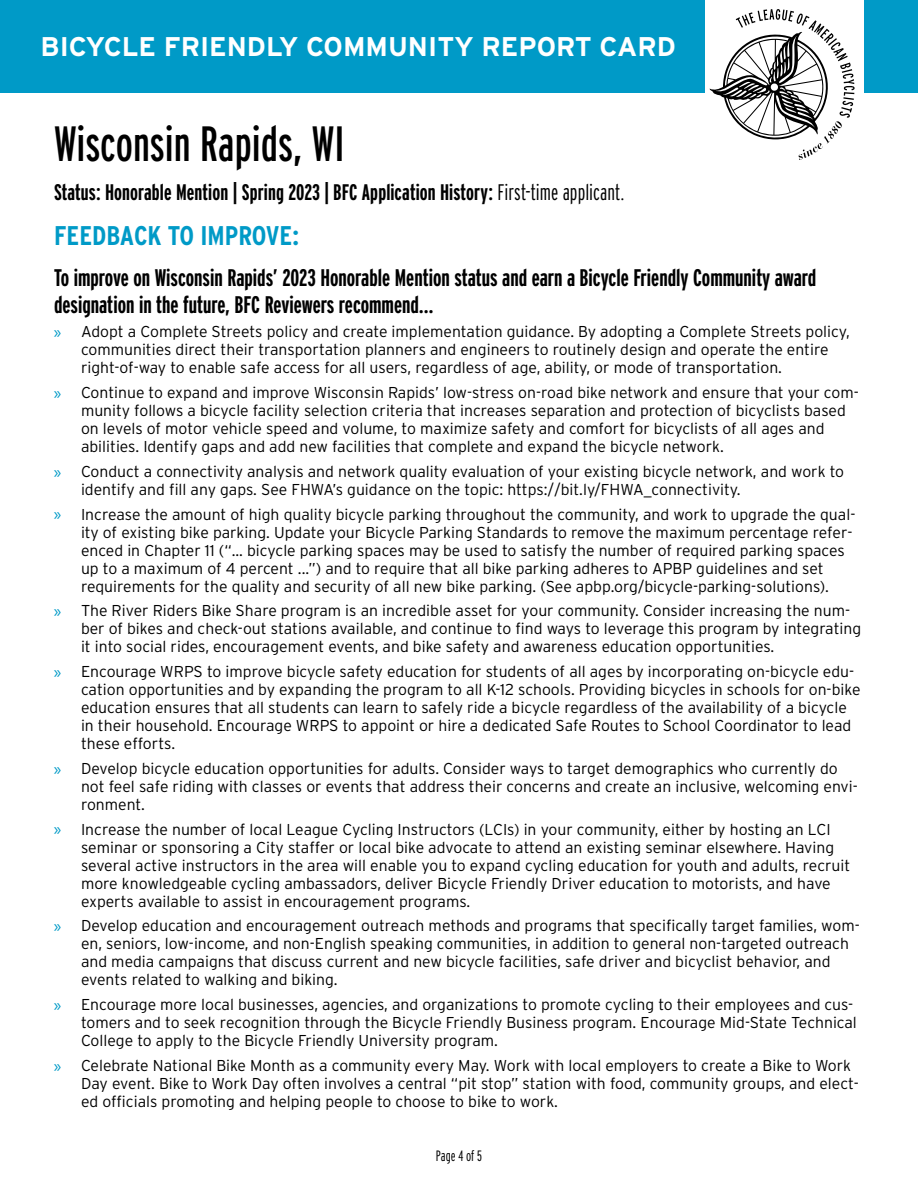
<style>
.page{position:relative;width:918px;height:1188px;background:#fff}
.page>*{position:absolute;margin:0;border:0;box-sizing:border-box;transform-origin:0 0}
.t1{font:extra-condensed 49.5px "Interstate";color:#000}
.t2{font:700 27px "Interstate";color:#fff}
.t3{font:700 27px "Interstate Condensed";color:#009ac7}
.t4{font:700 extra-condensed 24px/27px "Interstate";color:#000}
.t5{font:700 22.5px "Interstate Compressed";letter-spacing:.005em;color:#000}
.t6{font:300 15.75px/18px "Interstate";color:#000}
.t7{font:300 extra-condensed 15px "Interstate";color:#000}
.s1{font-weight:300}
.s2{font-family:"Myriad Pro";font-weight:400;font-size:18px;color:#009ac7}
</style>
<div class="page">
<div style="left:0;top:0;width:918px;height:93px;background:#009ac7"></div>
<div style="left:705px;top:0;width:159px;height:162px;background:#fff"></div>
<svg style="left:709px;top:9px;width:146px;height:151px"></svg>
<h2 class="t2" style="left:40px;top:32px;width:637px">BICYCLE FRIENDLY COMMUNITY REPORT CARD</h2>
<h1 class="t1" style="left:54px;top:114px;width:292px">Wisconsin Rapids, WI</h1>
<h3 class="t5" style="left:54px;top:180px;width:572px">Status: Honorable Mention | Spring 2023 | BFC Application History: <span class="s1">First-time applicant.</span></h3>
<h2 class="t3" style="left:54px;top:221px;width:247px">FEEDBACK TO IMPROVE:</h2>
<h3 class="t4" style="left:54px;top:264px;width:764px">To improve on Wisconsin Rapids’ 2023 Honorable Mention status and earn a Bicycle Friendly Community award designation in the future, BFC Reviewers recommend…</h3>
<p class="t6" style="left:81px;top:323px;width:770px;text-indent:-27px"><span class="s2">»</span> Adopt a Complete Streets policy and create implementation guidance. By adopting a Complete Streets policy, communities direct their transportation planners and engineers to routinely design and operate the entire right-of-way to enable safe access for all users, regardless of age, ability, or mode of transportation.</p>
<p class="t6" style="left:81px;top:384px;width:779px;text-indent:-27px"><span class="s2">»</span> Continue to expand and improve Wisconsin Rapids’ low-stress on-road bike network and ensure that your com&shy;munity follows a bicycle facility selection criteria that increases separation and protection of bicyclists based on levels of motor vehicle speed and volume, to maximize safety and comfort for bicyclists of all ages and abilities. Identify gaps and add new facilities that complete and expand the bicycle network.</p>
<p class="t6" style="left:81px;top:462px;width:765px;text-indent:-27px"><span class="s2">»</span> Conduct a connectivity analysis and network quality evaluation of your existing bicycle network, and work to identify and fill any gaps. See FHWA’s guidance on the topic: https://bit.ly/FHWA_connectivity.</p>
<p class="t6" style="left:81px;top:505px;width:776px;text-indent:-27px"><span class="s2">»</span> Increase the amount of high quality bicycle parking throughout the community, and work to upgrade the qual&shy;ity of existing bike parking. Update your Bicycle Parking Standards to remove the maximum percentage refer&shy;enced in Chapter 11 (“... bicycle parking spaces may be used to satisfy the number of required parking spaces up to a maximum of 4 percent ...”) and to require that all bike parking adheres to APBP guidelines and set requirements for the quality and security of all new bike parking. (See apbp.org/bicycle-parking-solutions).</p>
<p class="t6" style="left:81px;top:602px;width:782px;text-indent:-27px"><span class="s2">»</span> The River Riders Bike Share program is an incredible asset for your community. Consider increasing the num&shy;ber of bikes and check-out stations available, and continue to find ways to leverage this program by integrating it into social rides, encouragement events, and bike safety and awareness education opportunities.</p>
<p class="t6" style="left:81px;top:663px;width:781px;text-indent:-27px"><span class="s2">»</span> Encourage WRPS to improve bicycle safety education for students of all ages by incorporating on-bicycle edu&shy;cation opportunities and by expanding the program to all K-12 schools. Providing bicycles in schools for on-bike education ensures that all students can learn to safely ride a bicycle regardless of the availability of a bicycle in their household. Encourage WRPS to appoint or hire a dedicated Safe Routes to School Coordinator to lead these efforts.</p>
<p class="t6" style="left:81px;top:759px;width:778px;text-indent:-27px"><span class="s2">»</span> Develop bicycle education opportunities for adults. Consider ways to target demographics who currently do not feel safe riding with classes or events that address their concerns and create an inclusive, welcoming envi&shy;ronment.</p>
<p class="t6" style="left:81px;top:820px;width:771px;text-indent:-27px"><span class="s2">»</span> Increase the number of local League Cycling Instructors (LCIs) in your community, either by hosting an LCI seminar or sponsoring a City staffer or local bike advocate to attend an existing seminar elsewhere. Having several active instructors in the area will enable you to expand cycling education for youth and adults, recruit more knowledgeable cycling ambassadors, deliver Bicycle Friendly Driver education to motorists, and have experts available to assist in encouragement programs.</p>
<p class="t6" style="left:81px;top:917px;width:780px;text-indent:-27px"><span class="s2">»</span> Develop education and encouragement outreach methods and programs that specifically target families, wom&shy;en, seniors, low-income, and non-English speaking communities, in addition to general non-targeted outreach and media campaigns that discuss current and new bicycle facilities, safe driver and bicyclist behavior, and events related to walking and biking.</p>
<p class="t6" style="left:81px;top:996px;width:777px;text-indent:-27px"><span class="s2">»</span> Encourage more local businesses, agencies, and organizations to promote cycling to their employees and cus&shy;tomers and to seek recognition through the Bicycle Friendly Business program. Encourage Mid-State Technical<br>College to apply to the Bicycle Friendly University program.</p>
<p class="t6" style="left:81px;top:1056px;width:779px;text-indent:-27px"><span class="s2">»</span> Celebrate National Bike Month as a community every May. Work with local employers to create a Bike to Work<br>Day event. Bike to Work Day often involves a central “pit stop” station with food, community groups, and elect&shy;ed officials promoting and helping people to choose to bike to work.</p>
<p class="t7" style="left:436px;top:1147px;width:48px">Page 4 of 5</p>
</div>
